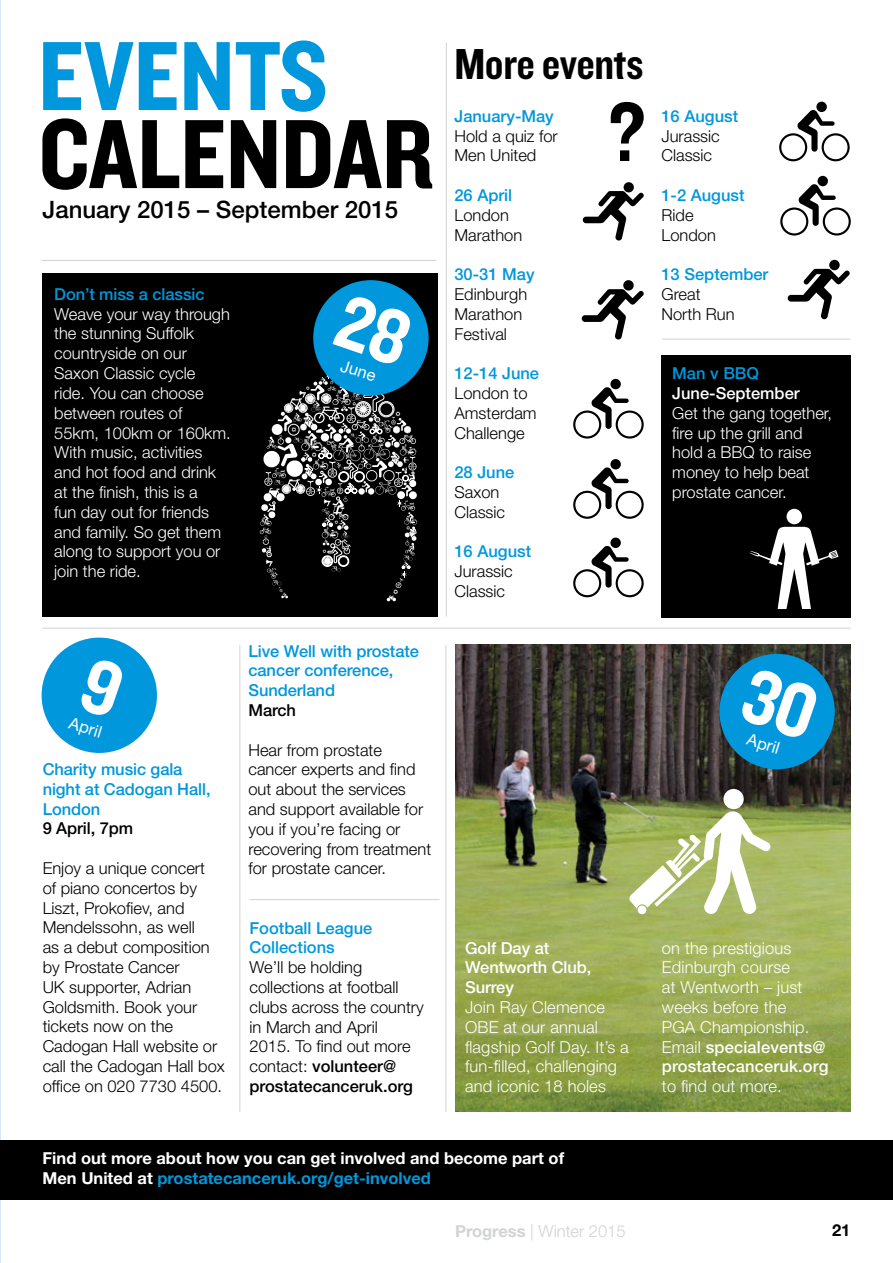
<style>
.page{position:relative;width:893px;height:1263px;background:#fff}
.page>*{position:absolute;margin:0;border:0;box-sizing:border-box;transform-origin:0 0}
.t1{font:102px "Knockout 50 Welterweight";color:#000}
.t2{font:102px "Knockout 50 Welterweight";color:#0097dc}
.t3{font:45px "Knockout 50 Welterweight";letter-spacing:-.01em;color:#000}
.t4{font:500 24px "Helvetica Neue LT Std";color:#000}
.t5{font:300 16.5px/19.8px "Helvetica Neue LT Std";color:#000}
.t6{font:300 16.5px/19.8px "Helvetica Neue LT Std";color:#fff}
.t7{font:500 16.5px/19.8px "Helvetica Neue LT Std";letter-spacing:-.005em;color:#0097dc}
.t8{font:700 16.5px/19.8px "Helvetica Neue LT Std";color:#fff}
.t9{font:500 16.5px/19.8px "Helvetica Neue LT Std";letter-spacing:-.005em;color:#fff}
.t10{font:300 16.5px "Helvetica Neue LT Std";color:#d1d3d4}
.t11{font:500 16.5px "Helvetica Neue LT Std";letter-spacing:-.005em;color:#000}
.t12{font:16.5px "Helvetica Neue LT Std";color:#fff}
.t13{font:700 16.5px "Helvetica Neue LT Std";color:#000}
.s1{font-weight:500}
.s2{color:#0097dc}
.s3{font-weight:700}
</style>
<div class="page">
<hr style="left:0;top:0;width:1px;height:1263px;background:#d4e8f8">
<hr style="left:43px;top:628px;width:807px;height:1px;background:#d1d3d4">
<hr style="left:250px;top:899px;width:190px;height:1px;background:#d1d3d4">
<hr style="left:662px;top:339px;width:188px;height:1px;background:#d1d3d4">
<hr style="left:42px;top:260px;width:394px;height:1px;background:#d1d3d4">
<hr style="left:446px;top:43px;width:1px;height:574px;background:#d1d3d4">
<hr style="left:446px;top:645px;width:1px;height:467px;background:#d1d3d4">
<hr style="left:240px;top:645px;width:1px;height:467px;background:#d1d3d4">
<div style="left:43px;top:273px;width:395px;height:344px;background:#000"></div>
<div style="left:662px;top:355px;width:189px;height:263px;background:#000"></div>
<div style="left:313px;top:280px;width:116px;height:115px;background:#0097dc;border-radius:50%"></div>
<img style="left:455px;top:645px;width:395px;height:467px">
<div style="left:719px;top:654px;width:116px;height:115px;background:#0097dc;border-radius:50%"></div>
<div style="left:42px;top:638px;width:115px;height:115px;background:#0097dc;border-radius:50%"></div>
<div style="left:723px;top:789px;width:21px;height:20px;background:#fff;border-radius:50%"></div>
<svg style="left:629px;top:811px;width:141px;height:103px"></svg>
<div style="left:638px;top:905px;width:8px;height:9px;background:#fff;border-radius:50%"></div>
<div style="left:610px;top:459px;width:11px;height:10px;background:#000;border-radius:50%"></div>
<svg style="left:573px;top:467px;width:71px;height:52px"></svg>
<div style="left:816px;top:102px;width:11px;height:10px;background:#000;border-radius:50%"></div>
<svg style="left:779px;top:110px;width:71px;height:51px"></svg>
<div style="left:817px;top:176px;width:11px;height:10px;background:#000;border-radius:50%"></div>
<svg style="left:780px;top:184px;width:71px;height:52px"></svg>
<div style="left:624px;top:182px;width:10px;height:10px;background:#000;border-radius:50%"></div>
<svg style="left:582px;top:191px;width:62px;height:50px"></svg>
<div style="left:623px;top:280px;width:11px;height:11px;background:#000;border-radius:50%"></div>
<svg style="left:581px;top:289px;width:63px;height:50px"></svg>
<div style="left:829px;top:260px;width:11px;height:10px;background:#000;border-radius:50%"></div>
<svg style="left:787px;top:269px;width:63px;height:50px"></svg>
<div style="left:610px;top:379px;width:11px;height:10px;background:#000;border-radius:50%"></div>
<svg style="left:573px;top:387px;width:71px;height:52px"></svg>
<div style="left:610px;top:538px;width:11px;height:10px;background:#000;border-radius:50%"></div>
<svg style="left:573px;top:546px;width:71px;height:51px"></svg>
<svg style="left:611px;top:102px;width:33px;height:59px"></svg>
<div style="left:0;top:1140px;width:893px;height:59px;background:#000"></div>
<div style="left:787px;top:509px;width:15px;height:15px;background:#fff;border-radius:8px"></div>
<svg style="left:750px;top:526px;width:88px;height:83px"></svg>
<svg style="left:260px;top:293px;width:157px;height:308px"></svg>
<h1 class="t2" style="left:38px;top:9px;width:291px">EVENTS</h1>
<h1 class="t1" style="left:38px;top:87px;width:397px">CALENDAR</h1>
<h3 class="t4" style="left:43px;top:195px;width:357px">January 2015 – September 2015</h3>
<p class="t7" style="left:54px;top:284px;width:152px">Don’t miss a classic</p>
<p class="t6" style="left:54px;top:304px;width:178px">Weave your way through the stunning Suffolk countryside on our<br>Saxon Classic cycle<br>ride. You can choose between routes of<br>55km, 100km or 160km.<br>With music, activities and hot food and drink at the finish, this is a<br>fun day out for friends and family. So get them along to support you or join the ride.</p>
<p class="t12" style="left:344px;top:356px;width:37px;rotate:17deg">June</p>
<p class="t12" style="left:73px;top:713px;width:35px;rotate:17deg">April</p>
<p class="t7" style="left:43px;top:759px;width:169px">Charity music gala night at Cadogan Hall,<br>London</p>
<p class="t11" style="left:43px;top:819px;width:92px">9 April, 7pm</p>
<p class="t5" style="left:43px;top:858px;width:184px">Enjoy a unique concert<br>of piano concertos by<br>Liszt, Prokofiev, and<br>Mendelssohn, as well<br>as a debut composition by Prostate Cancer<br>UK supporter, Adrian<br>Goldsmith. Book your tickets now on the<br>Cadogan Hall website or call the Cadogan Hall box office on 020 7730 4500.</p>
<p class="t7" style="left:248px;top:641px;width:172px">Live Well with prostate cancer conference,<br>Sunderland</p>
<p class="t11" style="left:248px;top:700px;width:49px">March</p>
<p class="t5" style="left:248px;top:739px;width:184px">Hear from prostate cancer experts and find out about the services and support available for you if you’re facing or recovering from treatment for prostate cancer.</p>
<p class="t7" style="left:249px;top:918px;width:124px">Football League<br>Collections</p>
<p class="t5" style="left:249px;top:957px;width:176px">We’ll be holding collections at football clubs across the country in March and April<br>2015. To find out more contact: <span class="s1">volunteer@ prostatecanceruk.org</span></p>
<h2 class="t3" style="left:454px;top:34px;width:190px">More events</h2>
<p class="t7" style="left:454px;top:106px;width:101px">January-May</p>
<p class="t5" style="left:454px;top:125px;width:105px">Hold a quiz for<br>Men United</p>
<p class="t7" style="left:454px;top:185px;width:59px">26 April</p>
<p class="t5" style="left:454px;top:205px;width:69px">London<br>Marathon</p>
<p class="t7" style="left:454px;top:264px;width:82px">30-31 May</p>
<p class="t5" style="left:454px;top:284px;width:74px">Edinburgh<br>Marathon<br>Festival</p>
<p class="t7" style="left:454px;top:363px;width:86px">12-14 June</p>
<p class="t5" style="left:454px;top:383px;width:84px">London to<br>Amsterdam<br>Challenge</p>
<p class="t7" style="left:454px;top:462px;width:61px">28 June</p>
<p class="t5" style="left:454px;top:482px;width:52px">Saxon<br>Classic</p>
<p class="t7" style="left:454px;top:541px;width:78px">16 August</p>
<p class="t5" style="left:454px;top:561px;width:60px">Jurassic<br>Classic</p>
<p class="t7" style="left:661px;top:106px;width:78px">16 August</p>
<p class="t5" style="left:661px;top:125px;width:60px">Jurassic<br>Classic</p>
<p class="t7" style="left:661px;top:185px;width:85px">1-2 August</p>
<p class="t5" style="left:661px;top:205px;width:56px">Ride<br>London</p>
<p class="t7" style="left:661px;top:264px;width:108px">13 September</p>
<p class="t5" style="left:661px;top:284px;width:75px">Great<br>North Run</p>
<p class="t7" style="left:672px;top:363px;width:88px">Man v BBQ</p>
<p class="t9" style="left:672px;top:383px;width:129px">June-September</p>
<p class="t6" style="left:672px;top:403px;width:161px">Get the gang together, fire up the grill and hold a BBQ to raise money to help beat prostate cancer.</p>
<p class="t12" style="left:750px;top:729px;width:35px;rotate:17deg">April</p>
<p class="t9" style="left:465px;top:937px;width:128px">Golf Day at<br>Wentworth Club,<br>Surrey</p>
<p class="t6" style="left:465px;top:997px;width:165px">Join Ray Clemence<br>OBE at our annual flagship Golf Day. It’s a fun-filled, challenging and iconic 18 holes</p>
<p class="t6" style="left:662px;top:937px;width:168px">on the prestigious<br>Edinburgh course<br>at Wentworth – just weeks before the<br>PGA Championship.<br>Email <span class="s1">specialevents@ prostatecanceruk.org</span></p>
<p class="t6" style="left:662px;top:1076px;width:121px">to find out more.</p>
<p class="t8" style="left:43px;top:1148px;width:523px">Find out more about how you can get involved and become part of<br>Men United at <span class="s2">prostatecanceruk.org/get-involved</span></p>
<p class="t10" style="left:455px;top:1221px;width:172px"><span class="s3">Progress</span> | Winter 2015</p>
<p class="t13" style="left:832px;top:1220px;width:20px">21</p>
</div>
